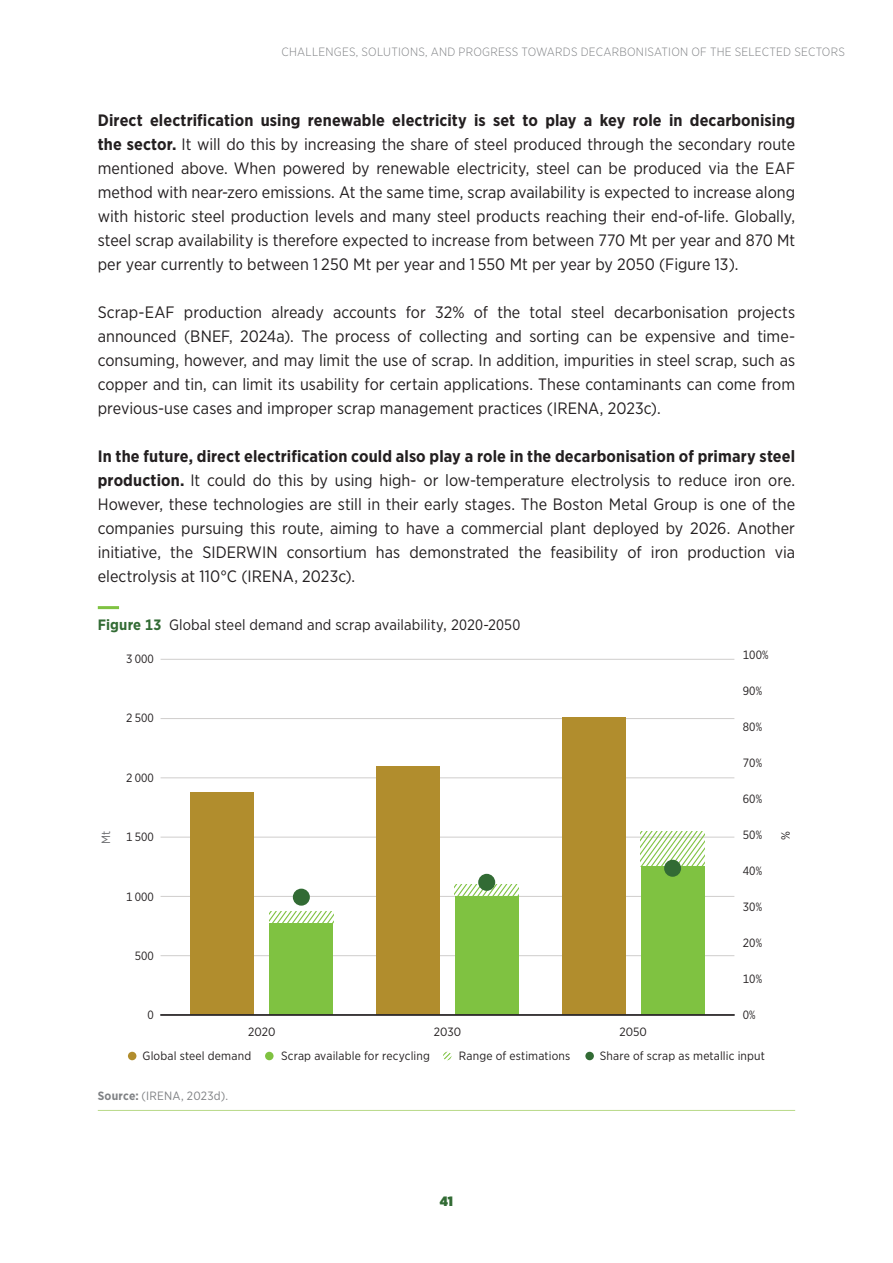
<style>
.page{position:relative;width:893px;height:1263px;background:#fff}
.page>*{position:absolute;margin:0;border:0;box-sizing:border-box;transform-origin:0 0}
.Text_General{font:16.5px/24px "Gotham Narrow";color:#231f20;text-align:justify}
.Figures_Green{font:15px "Gotham Narrow";letter-spacing:.005em;color:#231f20}
.t1{font:900 13.5px "Gotham Narrow";color:#326b34}
.t2{font:12px "Gotham Narrow";letter-spacing:.01em;color:#231f20}
.t3{font:300 12px "Gotham Narrow";letter-spacing:.02em;color:#808285}
.Sources_Green{font:12px "Gotham Narrow";letter-spacing:.02em;color:#808285}
.t4{font:12px "Gotham Narrow";color:#6c6d70}
.s1{font-weight:700}
.s2{font-weight:700;color:#326b34}
</style>
<div class="page">
<hr style="left:98px;top:1110px;width:697px;height:1px;background:#b8d989">
<div style="left:128px;top:1052px;width:8px;height:8px;background:#b18d2d;border-radius:50%"></div>
<div style="left:265px;top:1052px;width:9px;height:8px;background:#7fc241;border-radius:50%"></div>
<svg style="left:443px;top:1052px;width:8px;height:8px"></svg>
<div style="left:585px;top:1052px;width:9px;height:8px;background:#326b34;border-radius:50%"></div>
<hr style="left:161px;top:955px;width:573px;height:1px;background:#cfcdcc">
<hr style="left:161px;top:896px;width:573px;height:1px;background:#cfcdcc">
<hr style="left:161px;top:837px;width:573px;height:1px;background:#cfcdcc">
<hr style="left:161px;top:777px;width:573px;height:1px;background:#cfcdcc">
<hr style="left:161px;top:718px;width:573px;height:1px;background:#cfcdcc">
<hr style="left:161px;top:659px;width:573px;height:1px;background:#cfcdcc">
<div style="left:191px;top:793px;width:63px;height:222px;background:#b18d2d"></div>
<div style="left:269px;top:924px;width:64px;height:91px;background:#7fc241"></div>
<svg style="left:269px;top:912px;width:64px;height:12px"></svg>
<div style="left:293px;top:889px;width:17px;height:17px;background:#326b34;border-radius:50%"></div>
<div style="left:376px;top:766px;width:64px;height:249px;background:#b18d2d"></div>
<div style="left:455px;top:896px;width:64px;height:119px;background:#7fc241"></div>
<svg style="left:455px;top:884px;width:64px;height:12px"></svg>
<div style="left:478px;top:874px;width:17px;height:17px;background:#326b34;border-radius:50%"></div>
<div style="left:562px;top:718px;width:64px;height:297px;background:#b18d2d"></div>
<div style="left:641px;top:867px;width:63px;height:148px;background:#7fc241"></div>
<svg style="left:641px;top:831px;width:63px;height:36px"></svg>
<div style="left:664px;top:860px;width:17px;height:17px;background:#326b34;border-radius:50%"></div>
<hr style="left:161px;top:1014px;width:573px;height:2px;background:#231f20">
<hr style="left:98px;top:606px;width:21px;height:3px;background:#7fc241">
<p class="t3" style="left:282px;top:44px;width:224px">CHALLENGES, SOLUTIONS, AND PROGRESS</p>
<p class="t3" style="left:521px;top:44px;width:324px">TOWARDS DECARBONISATION OF THE SELECTED SECTORS</p>
<p class="Text_General" style="left:98px;top:108px;width:699px"><span class="s1">Direct electrification using renewable electricity is set to play a key role in decarbonising the sector.</span> It will do this by increasing the share of steel produced through the secondary route mentioned above. When powered by renewable electricity, steel can be produced via the EAF method with near-zero emissions. At the same time, scrap availability is expected to increase along with historic steel production levels and many steel products reaching their end-of-life. Globally, steel scrap availability is therefore expected to increase from between 770 Mt per year and 870 Mt per year currently to between 1 250 Mt per year and 1 550 Mt per year by 2050 (Figure 13).</p>
<p class="Text_General" style="left:98px;top:300px;width:699px">Scrap-EAF production already accounts for 32% of the total steel decarbonisation projects announced (BNEF, 2024a). The process of collecting and sorting can be expensive and time&shy;consuming, however, and may limit the use of scrap. In addition, impurities in steel scrap, such as copper and tin, can limit its usability for certain applications. These contaminants can come from previous-use cases and improper scrap management practices (IRENA, 2023c).</p>
<p class="Text_General" style="left:98px;top:444px;width:699px"><span class="s1">In the future, direct electrification could also play a role in the decarbonisation of primary steel production.</span> It could do this by using high- or low-temperature electrolysis to reduce iron ore.<br>However, these technologies are still in their early stages. The Boston Metal Group is one of the companies pursuing this route, aiming to have a commercial plant deployed by 2026. Another initiative, the SIDERWIN consortium has demonstrated the feasibility of iron production via electrolysis at 110°C (IRENA, 2023c).</p>
<p class="Figures_Green" style="left:98px;top:615px;width:424px"><span class="s2">Figure 13</span> Global steel demand and scrap availability, 2020-2050</p>
<p class="t2" style="left:126px;top:651px;width:29px">3 000</p>
<p class="t2" style="left:126px;top:711px;width:29px">2 500</p>
<p class="t2" style="left:126px;top:770px;width:29px">2 000</p>
<p class="t4" style="left:99px;top:844px;width:15px;rotate:-90deg">Mt</p>
<p class="t2" style="left:126px;top:829px;width:29px">1 500</p>
<p class="t2" style="left:126px;top:889px;width:29px">1 000</p>
<p class="t2" style="left:135px;top:948px;width:21px">500</p>
<p class="t2" style="left:148px;top:1007px;width:8px">0</p>
<p class="t2" style="left:248px;top:1024px;width:29px">2020</p>
<p class="t2" style="left:434px;top:1024px;width:29px">2030</p>
<p class="t2" style="left:619px;top:1024px;width:29px">2050</p>
<p class="t2" style="left:743px;top:647px;width:27px">100%</p>
<p class="t2" style="left:743px;top:683px;width:21px">90%</p>
<p class="t2" style="left:743px;top:719px;width:21px">80%</p>
<p class="t2" style="left:743px;top:755px;width:21px">70%</p>
<p class="t2" style="left:743px;top:791px;width:21px">60%</p>
<p class="t2" style="left:743px;top:827px;width:21px">50%</p>
<p class="t2" style="left:743px;top:863px;width:21px">40%</p>
<p class="t2" style="left:743px;top:899px;width:21px">30%</p>
<p class="t2" style="left:743px;top:935px;width:21px">20%</p>
<p class="t2" style="left:743px;top:972px;width:21px">10%</p>
<p class="t2" style="left:743px;top:1008px;width:14px">0%</p>
<p class="t2" style="left:142px;top:1048px;width:110px">Global steel demand</p>
<p class="t2" style="left:281px;top:1048px;width:150px">Scrap available for recycling</p>
<p class="t2" style="left:459px;top:1048px;width:113px">Range of estimations</p>
<p class="t2" style="left:600px;top:1048px;width:167px">Share of scrap as metallic input</p>
<p class="Sources_Green" style="left:98px;top:1088px;width:132px"><span class="s1">Source:</span> (IRENA, 2023d).</p>
<p class="t2" style="left:778px;top:840px;width:10px;rotate:-90deg">%</p>
<p class="t1" style="left:440px;top:1192px;width:15px">41</p>
</div>
